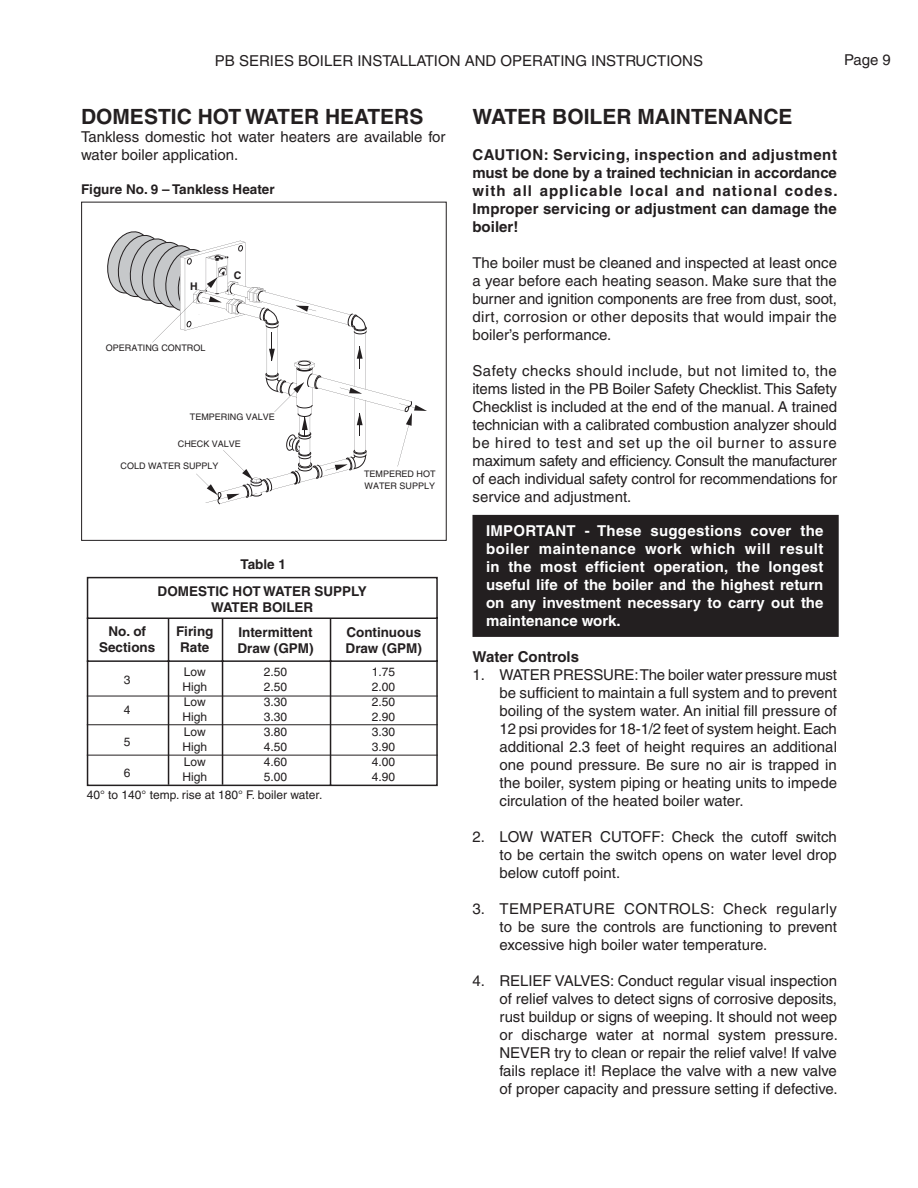
<style>
.page{position:relative;width:918px;height:1188px;background:#fff}
.page>*{position:absolute;margin:0;border:0;box-sizing:border-box;transform-origin:0 0}
.t1{font:700 21px "Helvetica";color:#231f20}
.t2{font:15px/18px "Helvetica";color:#231f20;text-align:justify}
.t3{font:700 15px/18px "Helvetica";color:#fff;text-align:justify}
.t4{font:700 15px/18px "Helvetica";letter-spacing:.015em;color:#231f20;text-align:justify}
.t5{font:700 13.5px/16.2px "Helvetica";color:#231f20;text-align:center}
.t6{font:12px/15px "Helvetica";color:#231f20;text-align:justify}
.t7{font:700 10.5px "Helvetica";color:#231f20}
.t8{font:9px/12px "Helvetica";color:#231f20}
</style>
<div class="page">
<svg style="left:86px;top:576px;width:352px;height:211px"></svg>
<hr style="left:87px;top:725px;width:351px;height:1px;background:#231f20">
<hr style="left:87px;top:755px;width:351px;height:1px;background:#231f20">
<hr style="left:87px;top:696px;width:351px;height:1px;background:#231f20">
<div style="left:473px;top:516px;width:365px;height:120px;background:#231f20"></div>
<div style="left:473px;top:515px;width:366px;height:122px;border:2px solid #231f20"></div>
<div style="left:81px;top:202px;width:366px;height:339px;border:1px solid #231f20"></div>
<svg style="left:107px;top:231px;width:320px;height:273px"></svg>
<p class="t2" style="left:215px;top:53px;width:490px">PB SERIES BOILER INSTALLATION AND OPERATING INSTRUCTIONS</p>
<p class="t2" style="left:844px;top:52px;width:48px">Page 9</p>
<h1 class="t1" style="left:81px;top:109px;width:344px">DOMESTIC HOT WATER HEATERS</h1>
<p class="t2" style="left:81px;top:129px;width:366px">Tankless domestic hot water heaters are available for water boiler application.</p>
<p class="t5" style="left:81px;top:183px;width:195px">Figure No. 9 – Tankless Heater</p>
<p class="t7" style="left:190px;top:282px;width:9px">H</p>
<p class="t8" style="left:106px;top:342px;width:101px">OPERATING CONTROL</p>
<p class="t7" style="left:234px;top:271px;width:9px">C</p>
<p class="t8" style="left:190px;top:411px;width:87px">TEMPERING VALVE</p>
<p class="t8" style="left:178px;top:439px;width:65px">CHECK VALVE</p>
<p class="t8" style="left:121px;top:461px;width:100px">COLD WATER SUPPLY</p>
<p class="t5" style="left:241px;top:557px;width:47px">Table 1</p>
<p class="t8" style="left:364px;top:469px;width:73px">TEMPERED HOT<br>WATER SUPPLY</p>
<p class="t5" style="left:158px;top:584px;width:211px">DOMESTIC HOT WATER SUPPLY<br>WATER BOILER</p>
<p class="t5" style="left:99px;top:624px;width:58px">No. of<br>Sections</p>
<p class="t5" style="left:176px;top:625px;width:39px">Firing<br>Rate</p>
<p class="t5" style="left:237px;top:625px;width:78px;text-align:left">Intermittent<br>Draw (GPM)</p>
<p class="t5" style="left:346px;top:625px;width:78px;text-align:left">Continuous<br>Draw (GPM)</p>
<p class="t6" style="left:182px;top:665px;width:26px">Low High Low High Low High Low High</p>
<p class="t6" style="left:264px;top:666px;width:25px">2.50<br>2.50<br>3.30<br>3.30<br>3.80<br>4.50<br>4.60<br>5.00</p>
<p class="t6" style="left:372px;top:666px;width:25px">1.75<br>2.00<br>2.50<br>2.90<br>3.30<br>3.90<br>4.00<br>4.90</p>
<p class="t6" style="left:124px;top:673px;width:8px">3</p>
<p class="t6" style="left:124px;top:704px;width:8px">4</p>
<p class="t6" style="left:124px;top:735px;width:8px">5</p>
<p class="t6" style="left:87px;top:764px;width:237px;line-height:21.5px;text-indent:37px">6<br>40° to 140° temp. rise at 180° F. boiler water.</p>
<h1 class="t1" style="left:472px;top:109px;width:322px">WATER BOILER MAINTENANCE</h1>
<p class="t4" style="left:472px;top:147px;width:367px">CAUTION: Servicing, inspection and adjustment must be done by a trained technician in accordance with all applicable local and national codes.<br>Improper servicing or adjustment can damage the boiler!</p>
<p class="t2" style="left:472px;top:255px;width:366px">The boiler must be cleaned and inspected at least once a year before each heating season. Make sure that the burner and ignition components are free from dust, soot, dirt, corrosion or other deposits that would impair the boiler’s performance.</p>
<p class="t2" style="left:472px;top:363px;width:366px">Safety checks should include, but not limited to, the items listed in the PB Boiler Safety Checklist. This Safety Checklist is included at the end of the manual. A trained technician with a calibrated combustion analyzer should be hired to test and set up the oil burner to assure maximum safety and efficiency. Consult the manufacturer of each individual safety control for recommendations for service and adjustment.</p>
<p class="t3" style="left:486px;top:524px;width:339px">IMPORTANT - These suggestions cover the boiler maintenance work which will result in the most efficient operation, the longest useful life of the boiler and the highest return on any investment necessary to carry out the maintenance work.</p>
<p class="t4" style="left:472px;top:650px;width:108px">Water Controls</p>
<p class="t2" style="left:500px;top:668px;width:339px;text-indent:-27px">1. WATER PRESSURE: The boiler water pressure must be sufficient to maintain a full system and to prevent boiling of the system water. An initial fill pressure of 12 psi provides for 18-1/2 feet of system height. Each additional 2.3 feet of height requires an additional one pound pressure. Be sure no air is trapped in the boiler, system piping or heating units to impede circulation of the heated boiler water.</p>
<p class="t2" style="left:500px;top:830px;width:339px;text-indent:-27px">2. LOW WATER CUTOFF: Check the cutoff switch to be certain the switch opens on water level drop below cutoff point.</p>
<p class="t2" style="left:500px;top:902px;width:339px;text-indent:-27px">3. TEMPERATURE CONTROLS: Check regularly to be sure the controls are functioning to prevent excessive high boiler water temperature.</p>
<p class="t2" style="left:500px;top:974px;width:340px;text-indent:-27px">4. RELIEF VALVES: Conduct regular visual inspection of relief valves to detect signs of corrosive deposits, rust buildup or signs of weeping. It should not weep or discharge water at normal system pressure.<br>NEVER try to clean or repair the relief valve! If valve fails replace it! Replace the valve with a new valve of proper capacity and pressure setting if defective.</p>
</div>
